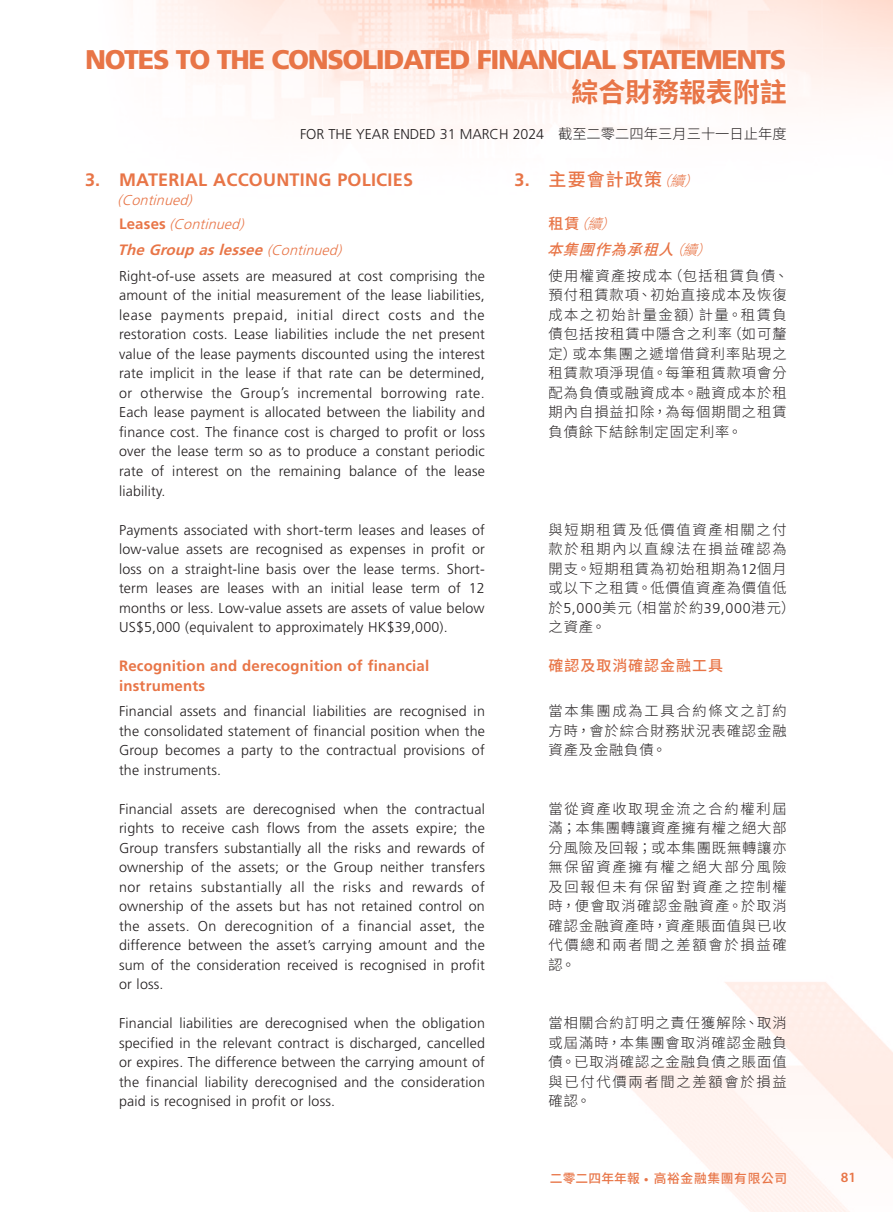
<style>
.page{position:relative;width:893px;height:1212px;background:#fff}
.page>*{position:absolute;margin:0;border:0;box-sizing:border-box;transform-origin:0 0}
.t1{font:900 27px "Frutiger LT Std";letter-spacing:-.05em;color:#e87547}
.t2{font:700 27px "Source Han Sans TC";letter-spacing:-.005em;color:#e87547}
.Heading_1{font:700 18px "Frutiger LT Std";letter-spacing:.015em;color:#e87547}
.C_Heading_1{font:500 18px "Source Han Sans TC";letter-spacing:.065em;color:#e87547}
.Heading_2{font:700 15px/19.5px "Frutiger LT Std";letter-spacing:.015em;color:#e87547}
.Heading_3{font:italic 700 15px "Frutiger LT Std";color:#e87547}
.C_Heading_3{font:italic 500 15px "Source Han Sans TC";color:#e87547}
.C_Heading_2{font:500 15px "Source Han Sans TC";letter-spacing:.065em;color:#e87547}
.Body_Text{font:300 14.25px/19.5px "Frutiger LT Std";letter-spacing:.015em;color:#231f20;text-align:justify}
.C_Body_Text{font:300 14.25px/19.5px "Source Han Sans TC";letter-spacing:.07em;color:#231f20;text-align:justify}
.C_Body_Text-2{font:300 14.25px/19.5px "Source Han Sans TC";letter-spacing:.095em;color:#231f20}
.Body_Text-2{font:300 14.25px "Frutiger LT Std";letter-spacing:-.005em;color:#231f20}
.Heading_2-2{font:italic 300 14.25px "Frutiger LT Std";color:#e87547}
.Heading_1-2{font:italic 300 14.25px "Frutiger LT Std";color:#e87547}
.C_Heading_2-2{font:italic 300 14.25px "Source Han Sans TC";color:#e87547}
.t3{font:600 14.25px "Myriad Pro";color:#e87547}
.t4{font:500 12.75px "Source Han Sans TC";letter-spacing:.05em;color:#e87547}
.s1{font-family:"Source Han Sans TC"}
.s2{font-weight:700;font-style:normal;font-size:15px}
.s3{font-weight:300;font-size:14.25px}
.s4{font-family:"Frutiger LT Std";font-weight:700}
.s5{font-weight:300;font-style:italic;font-size:14.25px}
.s6{font-weight:500;font-style:normal;font-size:15px}
.s7{font-family:"Frutiger LT Std"}
.s8{font-family:"Myriad Pro";font-weight:700}
</style>
<div class="page">
<img style="left:157px;top:0;width:736px;height:130px">
<h1 class="t1" style="left:85px;top:43px;width:703px">NOTES TO THE CONSOLIDATED FINANCIAL STATEMENTS</h1>
<h1 class="t2" style="left:571px;top:77px;width:217px">綜合財務報表附註</h1>
<p class="Body_Text-2" style="left:300px;top:126px;width:488px">FOR THE YEAR ENDED 31 MARCH 2024 <span class="s1">截至二零二四年三月三十一日止年度</span></p>
<p class="Heading_1" style="left:85px;top:169px;width:329px">3. MATERIAL ACCOUNTING POLICIES</p>
<p class="Heading_1-2" style="left:118px;top:192px;width:80px">(Continued)</p>
<p class="Heading_2-2" style="left:119px;top:216px;width:130px"><span class="s2">L e a s e s</span> (Continued)</p>
<p class="Heading_3" style="left:118px;top:241px;width:229px">The Group aslessee <span class="s3">(Continued)</span></p>
<p class="Body_Text" style="left:119px;top:266px;width:367px">Right-of-use assets are measured at cost comprising the amount of the initial measurement of the lease liabilities, lease payments prepaid, initial direct costs and the restoration costs. Lease liabilities include the net present value of the lease payments discounted using the interest rate implicit in the lease if that rate can be determined, or otherwise the Group’s incremental borrowing rate.<br>Each lease payment is allocated between the liability and finance cost. The finance cost is charged to profit or loss over the lease term so as to produce a constant periodic rate of interest on the remaining balance of the lease liability.</p>
<p class="Body_Text" style="left:119px;top:520px;width:367px">Payments associated with short-term leases and leases of low-value assets are recognised as expenses in profit or loss on a straight-line basis over the lease terms. Short&shy;term leases are leases with an initial lease term of 12 months or less. Low-value assets are assets of value below US$5,000 (equivalent to approximately HK$39,000).</p>
<p class="Heading_2" style="left:119px;top:656px;width:312px">Recognition and derecognition of financial instruments</p>
<p class="Body_Text" style="left:119px;top:702px;width:367px">Financial assets and financial liabilities are recognised in the consolidated statement of financial position when the Group becomes a party to the contractual provisions of the instruments.</p>
<p class="Body_Text" style="left:119px;top:799px;width:367px">Financial assets are derecognised when the contractual rights to receive cash flows from the assets expire; the Group transfers substantially all the risks and rewards of ownership of the assets; or the Group neither transfers nor retains substantially all the risks and rewards of ownership of the assets but has not retained control on the assets. On derecognition of a financial asset, the difference between the asset’s carrying amount and the sum of the consideration received is recognised in profit or loss.</p>
<p class="Body_Text" style="left:119px;top:1014px;width:367px">Financial liabilities are derecognised when the obligation specified in the relevant contract is discharged, cancelled or expires. The difference between the carrying amount of the financial liability derecognised and the consideration paid is recognised in profit or loss.</p>
<p class="C_Heading_1" style="left:514px;top:169px;width:196px"><span class="s4">3.</span> 主要會計政策<span class="s5">（續）</span></p>
<p class="C_Heading_2-2" style="left:549px;top:216px;width:79px"><span class="s6">租賃</span>（續）</p>
<p class="C_Heading_3" style="left:547px;top:241px;width:177px">本集團作為承租人<span class="s3">（續）</span></p>
<p class="C_Body_Text" style="left:549px;top:266px;width:241px;text-align:left">使用權資產按成本（包括租賃負債、預付租賃款項、初始直接成本及恢復成本之初始計量金額）計量。租賃負債包括按租賃中隱含之利率（如可釐定）或本集團之遞增借貸利率貼現之租賃款項淨現值。每筆租賃款項會分配為負債或融資成本。融資成本於租期內自損益扣除，為每個期間之租賃負債餘下結餘制定固定利率。</p>
<p class="C_Body_Text-2" style="left:549px;top:520px;width:248px">與短期租賃及低價值資產相關之付款於租期內以直線法在損益確認為開支。短期租賃為初始租期為<span class="s7">12</span>個月或以下之租賃。低價值資產為價值低於<span class="s7">5,000</span>美元（相當於約<span class="s7">39,000</span>港元）之資產。</p>
<p class="C_Heading_2" style="left:549px;top:657px;width:176px">確認及取消確認金融工具</p>
<p class="C_Body_Text" style="left:549px;top:702px;width:240px">當本集團成為工具合約條文之訂約方時，會於綜合財務狀況表確認金融資產及金融負債。</p>
<p class="C_Body_Text" style="left:549px;top:799px;width:240px">當從資產收取現金流之合約權利屆滿；本集團轉讓資產擁有權之絕大部分風險及回報；或本集團既無轉讓亦無保留資產擁有權之絕大部分風險及回報但未有保留對資產之控制權時，便會取消確認金融資產。於取消確認金融資產時，資產賬面值與已收代價總和兩者間之差額會於損益確認。</p>
<p class="C_Body_Text" style="left:549px;top:1014px;width:240px">當相關合約訂明之責任獲解除、取消或屆滿時，本集團會取消確認金融負債。已取消確認之金融負債之賬面值與已付代價兩者間之差額會於損益確認。</p>
<p class="t4" style="left:550px;top:1171px;width:239px">二零二四年年報 <span class="s8">•</span> 高裕金融集團有限公司</p>
<p class="t3" style="left:841px;top:1168px;width:17px">81</p>
</div>
